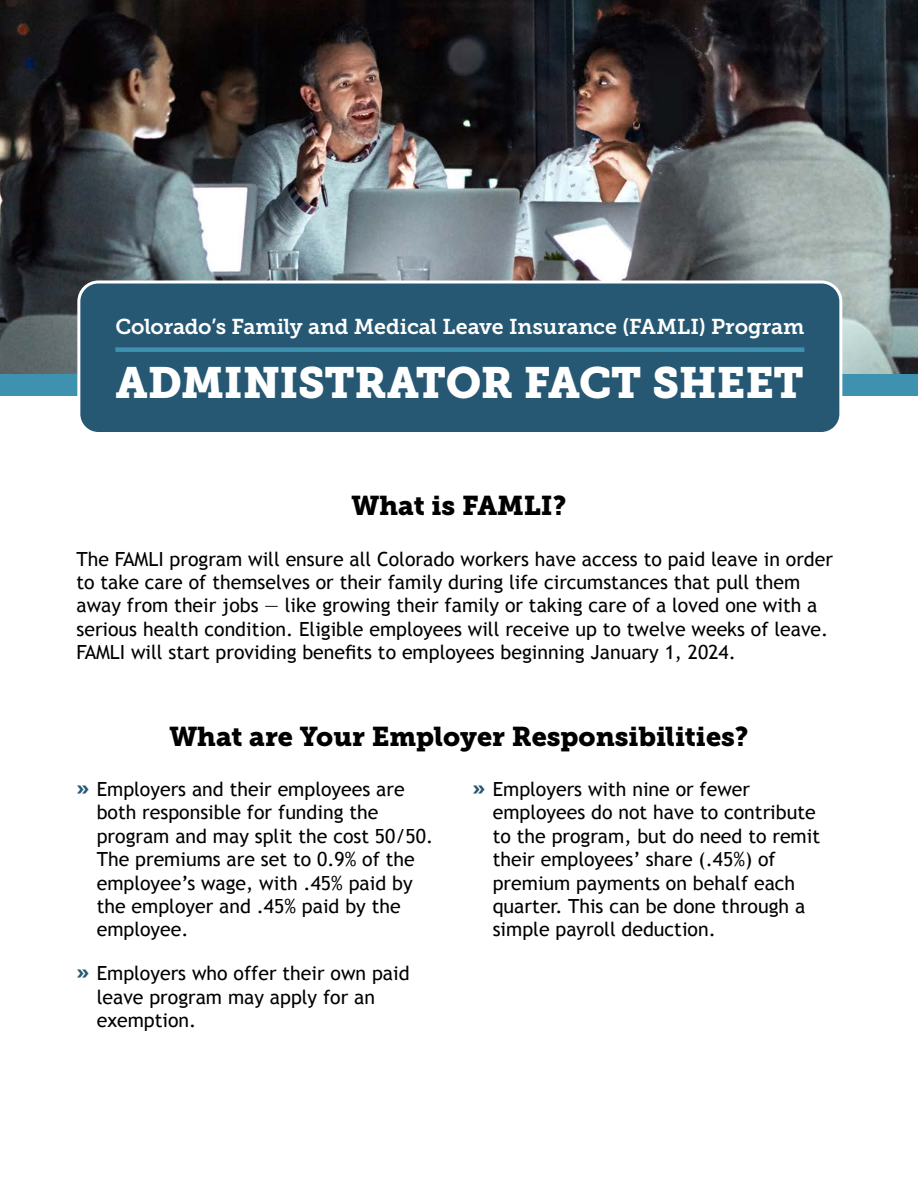
<style>
.page{position:relative;width:918px;height:1188px;background:#fff}
.page>*{position:absolute;margin:0;border:0;box-sizing:border-box;transform-origin:0 0}
.Main_Page_Heading{font:43.5px "Museo Slab 900";letter-spacing:-.01em;color:#fff}
.Subhead_3a___Museo{font:27px "Museo Slab 900";color:#000}
.Main_Page_Heading-2{font:21.3px "Museo Slab 700";letter-spacing:-.005em;color:#fff}
.FAMLI_Basic_Paragrap{font:19.5px/23.4px "Trebuchet MS";color:#000}
.s1{font-family:"Museo Slab 900";color:#265873}
</style>
<div class="page">
<img style="left:0;top:0;width:918px;height:374px">
<div style="left:0;top:374px;width:918px;height:22px;background:#3e92b0"></div>
<div style="left:79px;top:282px;width:762px;height:152px;background:#265873;border-radius:20px"></div>
<div style="left:115px;top:347px;width:689px;height:5px;background:#3e92b0"></div>
<div style="left:77px;top:280px;width:765px;height:155px;border:3px solid #fff;border-radius:20px"></div>
<p class="Main_Page_Heading-2" style="left:115px;top:314px;width:691px">Colorado’s Family and Medical Leave Insurance (FAMLI) Program</p>
<p class="Main_Page_Heading" style="left:116px;top:357px;width:690px">ADMINISTRATOR FACT SHEET</p>
<p class="Subhead_3a___Museo" style="left:352px;top:490px;width:216px">What is FAMLI?</p>
<p class="FAMLI_Basic_Paragrap" style="left:76px;top:547px;width:758px">The FAMLI program will ensure all Colorado workers have access to paid leave in order to take care of themselves or their family during life circumstances that pull them away from their jobs — like growing their family or taking care of a loved one with a serious health condition. Eligible employees will receive up to twelve weeks of leave.<br>FAMLI will start providing benefits to employees beginning January 1, 2024.</p>
<p class="Subhead_3a___Museo" style="left:169px;top:721px;width:581px">What are Your Employer Responsibilities?</p>
<p class="FAMLI_Basic_Paragrap" style="left:97px;top:778px;width:338px;text-indent:-20px"><span class="s1">»</span> Employers and their employees are both responsible for funding the program and may split the cost 50/50.<br>The premiums are set to 0.9% of the employee’s wage, with .45% paid by the employer and .45% paid by the employee.</p>
<p class="FAMLI_Basic_Paragrap" style="left:97px;top:962px;width:314px;text-indent:-20px"><span class="s1">»</span> Employers who offer their own paid leave program may apply for an exemption.</p>
<p class="FAMLI_Basic_Paragrap" style="left:493px;top:778px;width:329px;text-indent:-20px"><span class="s1">»</span> Employers with nine or fewer employees do not have to contribute to the program, but do need to remit their employees’ share (.45%) of premium payments on behalf each quarter. This can be done through a simple payroll deduction.</p>
</div>
